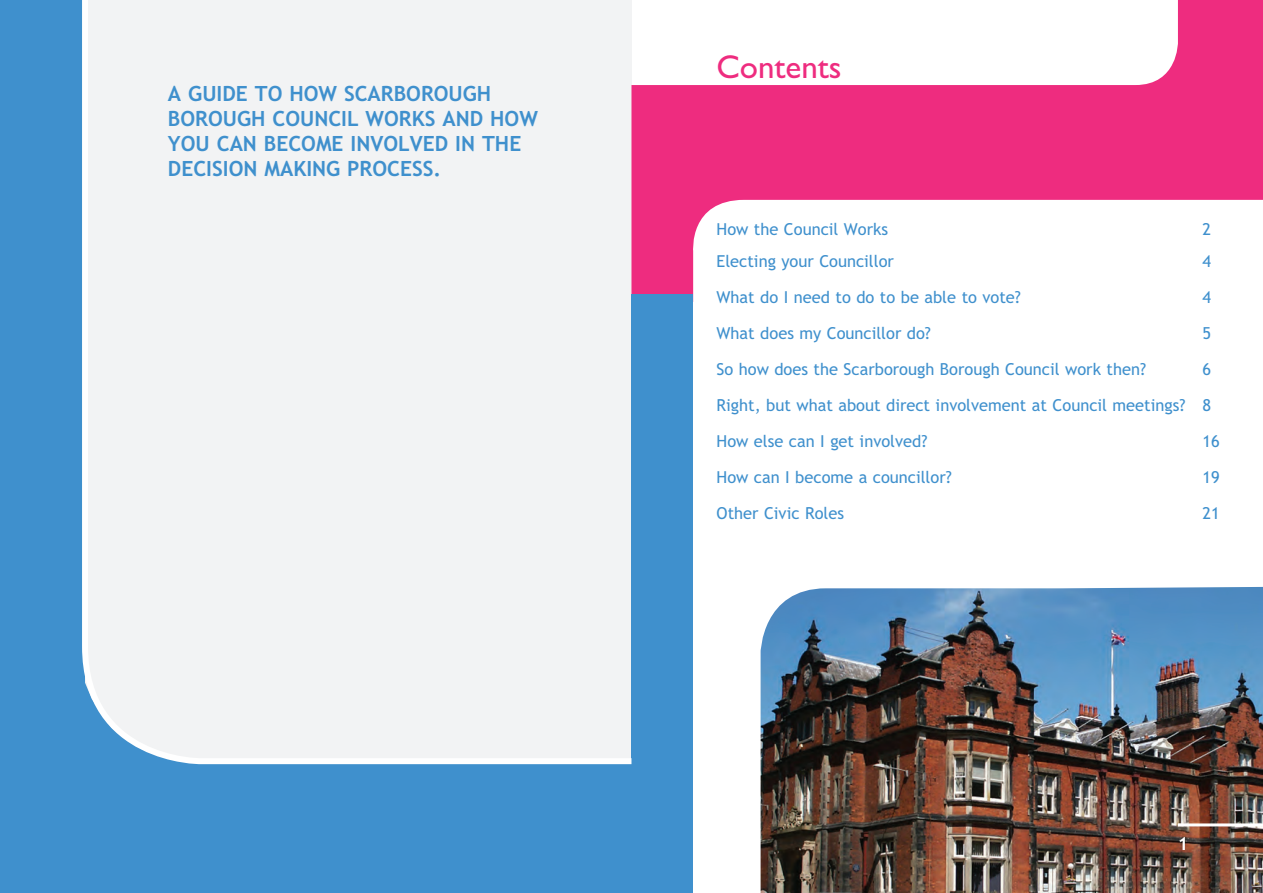
<style>
.page{position:relative;width:1263px;height:893px;background:#fff}
.page>*{position:absolute;margin:0;border:0;box-sizing:border-box;transform-origin:0 0}
.t1{font:33px "Gill Sans";color:#ee2c7f}
.t2{font:700 21px/25.2px "Trebuchet MS";color:#3f90cd}
.t3{font:700 18px "Trebuchet MS";color:#fff}
.t4{font:16.5px/36px "Trebuchet MS";color:#3f90cd;text-align:justify}
</style>
<div class="page">
<div style="left:0;top:0;width:85px;height:893px;background:#3f90cd"></div>
<svg style="left:637px;top:0;width:626px;height:302px"></svg>
<div style="left:631px;top:294px;width:62px;height:599px;background:#3f90cd"></div>
<img style="left:760px;top:587px;width:503px;height:306px">
<hr style="left:1178px;top:823px;width:85px;height:3px;background:#fff">
<div style="left:85px;top:767px;width:546px;height:126px;background:#3f90cd"></div>
<div style="left:82px;top:0;width:555px;height:767px;background:#f2f3f4"></div>
<p class="t2" style="left:168px;top:81px;width:371px">A GUIDE TO HOW SCARBOROUGH<br>BOROUGH COUNCIL WORKS AND HOW<br>YOU CAN BECOME INVOLVED IN THE<br>DECISION MAKING PROCESS.</p>
<h1 class="t1" style="left:716px;top:47px;width:127px">Contents</h1>
<p class="t4" style="left:716px;top:211px;width:173px">How the Council Works</p>
<p class="t4" style="left:1202px;top:211px;width:10px">2</p>
<p class="t4" style="left:716px;top:243px;width:179px">Electing your Councillor</p>
<p class="t4" style="left:1202px;top:243px;width:10px">4</p>
<p class="t4" style="left:716px;top:279px;width:306px">What do I need to do to be able to vote?</p>
<p class="t4" style="left:1202px;top:279px;width:10px">4</p>
<p class="t4" style="left:716px;top:315px;width:216px">What does my Councillor do?</p>
<p class="t4" style="left:1202px;top:315px;width:10px">5</p>
<p class="t4" style="left:716px;top:351px;width:431px">So how does the Scarborough Borough Council work then?</p>
<p class="t4" style="left:716px;top:351px;width:496px;text-indent:486px">6<br>Right, but what about direct involvement at Council meetings? 8<br>How else can I get involved?</p>
<p class="t4" style="left:1202px;top:423px;width:19px">16</p>
<p class="t4" style="left:716px;top:459px;width:237px">How can I become a councillor?</p>
<p class="t4" style="left:1202px;top:459px;width:19px">19</p>
<p class="t4" style="left:716px;top:495px;width:129px">Other Civic Roles</p>
<p class="t4" style="left:1202px;top:495px;width:19px">21</p>
<p class="t3" style="left:1178px;top:833px;width:12px">1</p>
</div>
